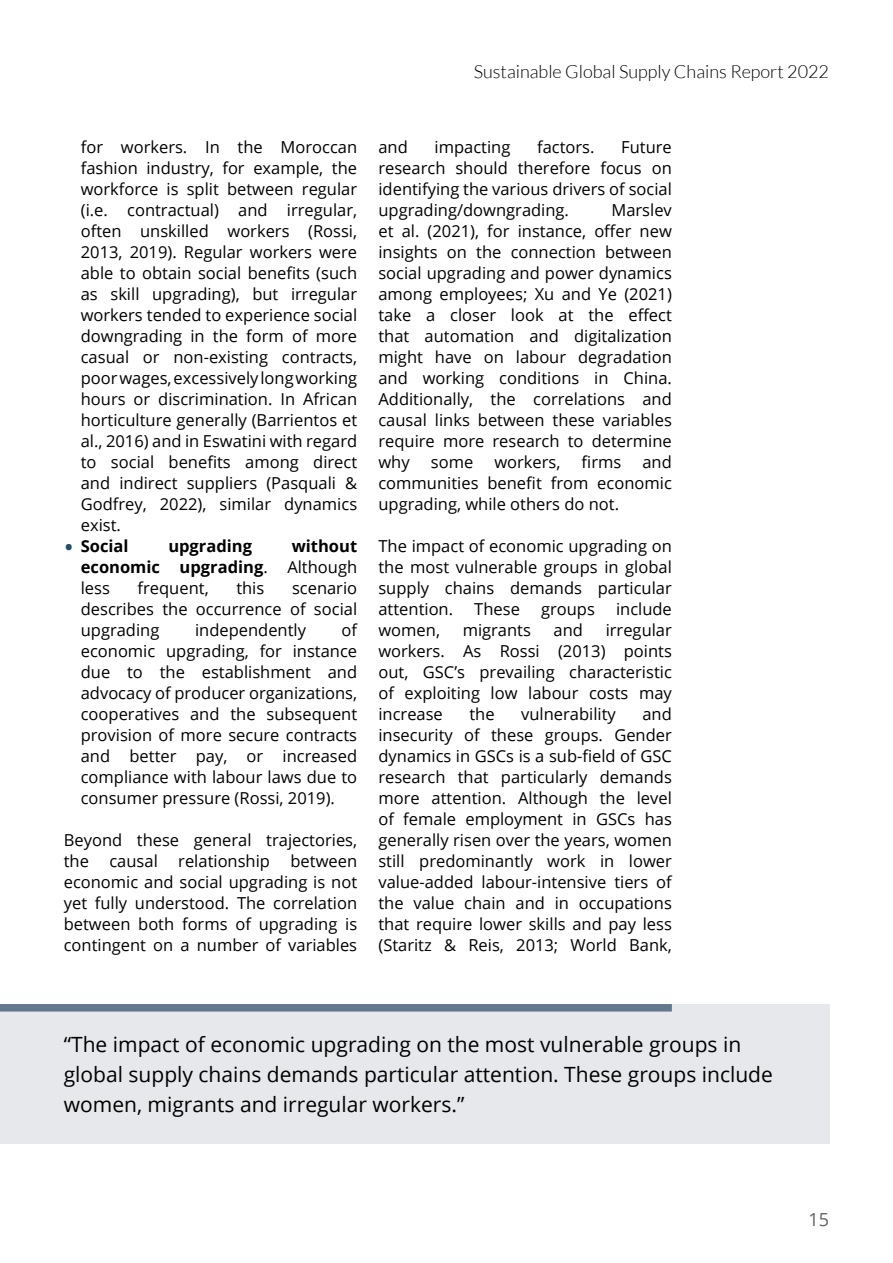
<style>
.page{position:relative;width:893px;height:1263px;background:#fff}
.page>*{position:absolute;margin:0;border:0;box-sizing:border-box;transform-origin:0 0}
.Statement_14pt{font:21px/30px "Open Sans";color:#000}
.t1{font:300 18px "Lato";color:#000}
.t2{font:18px "Open Sans";color:#616160}
.Copy_text_-_Regular{font:16.5px/21px "Open Sans";color:#000;text-align:justify}
.Bulletlist_Regular_1{font:16.5px/21px "Open Sans";color:#000;text-align:justify}
.Bulletlist_Regular_1-2{font:700 16.5px/21px "Open Sans";color:#000;text-align:justify}
.s1{font-weight:400;font-size:27px;color:#224f68}
.s2{font-weight:400}
</style>
<div class="page">
<div style="left:0;top:1004px;width:829px;height:140px;background:#e6e8ec"></div>
<div style="left:0;top:1004px;width:672px;height:7px;background:#63778d"></div>
<p class="t1" style="left:474px;top:62px;width:357px">Sustainable Global Supply Chains Report 2022</p>
<p class="Bulletlist_Regular_1" style="left:81px;top:136px;width:278px">for workers. In the Moroccan fashion industry, for example, the workforce is split between regular (i.e. contractual) and irregular, often unskilled workers (Rossi, 2013, 2019). Regular workers were able to obtain social benefits (such as skill upgrading), but irregular workers tended to experience social downgrading in the form of more casual or non-existing contracts, poor wages, excessively long working hours or discrimination. In African horticulture generally (Barrientos et al., 2016) and in Eswatini with regard to social benefits among direct and indirect suppliers (Pasquali &amp; Godfrey, 2022), similar dynamics exist.</p>
<p class="Bulletlist_Regular_1-2" style="left:64px;top:535px;width:66px"><span class="s1">•</span> Social</p>
<p class="Bulletlist_Regular_1-2" style="left:168px;top:535px;width:85px">upgrading</p>
<p class="Bulletlist_Regular_1-2" style="left:81px;top:535px;width:278px;text-indent:211px">without economic upgrading<span class="s2">. Although less</span></p>
<p class="Bulletlist_Regular_1" style="left:138px;top:577px;width:73px">frequent,</p>
<p class="Bulletlist_Regular_1" style="left:236px;top:577px;width:30px">this</p>
<p class="Bulletlist_Regular_1" style="left:81px;top:577px;width:278px;text-indent:211px">scenario describes the occurrence of social upgrading</p>
<p class="Bulletlist_Regular_1" style="left:81px;top:619px;width:278px;text-indent:261px">of economic upgrading, for instance due to the establishment and advocacy of producer organizations, cooperatives and the subsequent provision of more secure contracts and better pay, or increased compliance with labour laws due to consumer pressure (Rossi, 2019).</p>
<p class="Copy_text_-_Regular" style="left:64px;top:829px;width:295px">Beyond these general trajectories, the causal relationship between economic and social upgrading is not yet fully understood. The correlation between both forms of upgrading is contingent on a number of variables</p>
<p class="Bulletlist_Regular_1" style="left:195px;top:619px;width:112px">independently</p>
<p class="Copy_text_-_Regular" style="left:378px;top:136px;width:31px">and</p>
<p class="Copy_text_-_Regular" style="left:435px;top:136px;width:77px">impacting</p>
<p class="Copy_text_-_Regular" style="left:537px;top:136px;width:59px">factors.</p>
<p class="Copy_text_-_Regular" style="left:378px;top:136px;width:295px;text-indent:243px">Future research should therefore focus on identifying the various drivers of social upgrading/downgrading.</p>
<p class="Copy_text_-_Regular" style="left:378px;top:199px;width:295px;text-indent:233px">Marslev et al. (2021), for instance, offer new insights on the connection between social upgrading and power dynamics among employees; Xu and Ye (2021) take a closer look at the effect that automation and digitalization might have on labour degradation and working conditions in China.<br>Additionally, the correlations and causal links between these variables require more research to determine why</p>
<p class="Copy_text_-_Regular" style="left:431px;top:451px;width:44px">some</p>
<p class="Copy_text_-_Regular" style="left:494px;top:451px;width:68px">workers,</p>
<p class="Copy_text_-_Regular" style="left:582px;top:451px;width:41px">firms</p>
<p class="Copy_text_-_Regular" style="left:378px;top:451px;width:295px;text-indent:264px">and communities benefit from economic upgrading, while others do not.</p>
<p class="Copy_text_-_Regular" style="left:378px;top:535px;width:295px">The impact of economic upgrading on the most vulnerable groups in global supply chains demands particular attention.</p>
<p class="Copy_text_-_Regular" style="left:474px;top:598px;width:47px">These</p>
<p class="Copy_text_-_Regular" style="left:541px;top:598px;width:55px">groups</p>
<p class="Copy_text_-_Regular" style="left:616px;top:598px;width:57px">include</p>
<p class="Copy_text_-_Regular" style="left:378px;top:619px;width:63px">women,</p>
<p class="Copy_text_-_Regular" style="left:463px;top:619px;width:70px">migrants</p>
<p class="Copy_text_-_Regular" style="left:554px;top:619px;width:31px">and</p>
<p class="Copy_text_-_Regular" style="left:378px;top:619px;width:295px;text-indent:227px">irregular workers. As Rossi (2013) points out, GSC’s prevailing characteristic of exploiting low labour costs may increase</p>
<p class="Copy_text_-_Regular" style="left:378px;top:703px;width:295px;text-indent:264px">and insecurity of these groups. Gender dynamics in GSCs is a sub-field of GSC research that particularly demands more attention. Although the level of female employment in GSCs has generally risen over the years, women still predominantly work in lower value-added labour-intensive tiers of the value chain and in occupations that require lower skills and pay less (Staritz &amp; Reis, 2013; World Bank,</p>
<p class="Copy_text_-_Regular" style="left:469px;top:703px;width:27px">the</p>
<p class="Copy_text_-_Regular" style="left:521px;top:703px;width:96px">vulnerability</p>
<p class="Statement_14pt" style="left:64px;top:1029px;width:711px">“The impact of economic upgrading on the most vulnerable groups in global supply chains demands particular attention. These groups include women, migrants and irregular workers.”</p>
<p class="t2" style="left:809px;top:1207px;width:22px">15</p>
</div>
